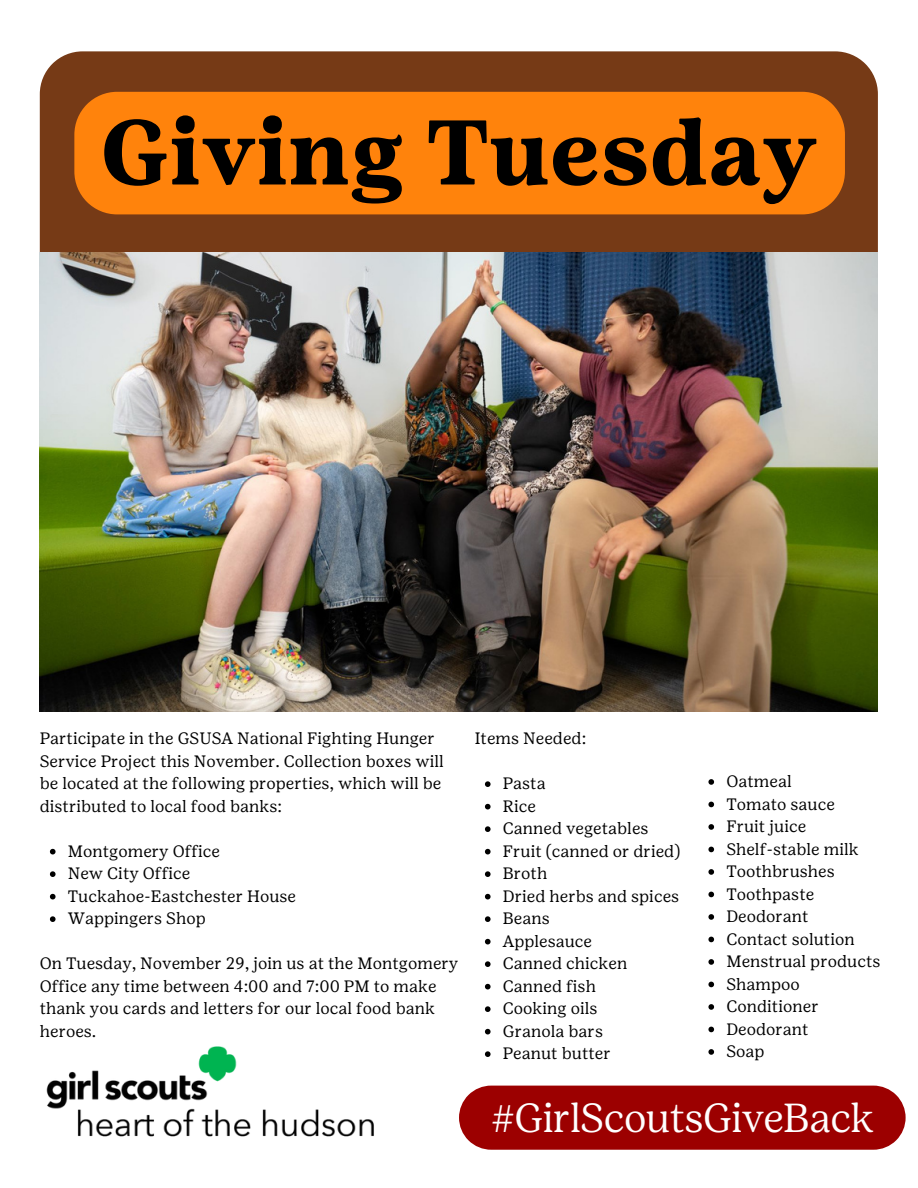
<style>
.page{position:relative;width:918px;height:1188px;background:#fff}
.page>*{position:absolute;margin:0;border:0;box-sizing:border-box;transform-origin:0 0}
.t1{font:700 91.5px "Girl Scout Text";color:#000}
.t2{font:300 40.5px "Girl Scout Display";color:#fff}
.t3{font:16.5px/22.5px "Girl Scout Text";color:#000}
</style>
<div class="page">
<div style="left:40px;top:51px;width:838px;height:201px;background:#763a16"></div>
<div style="left:74px;top:92px;width:771px;height:122px;background:#ff830c"></div>
<img style="left:40px;top:252px;width:838px;height:459px">
<img style="left:46px;top:1046px;width:328px;height:91px">
<svg style="left:50px;top:849px;width:6px;height:5px"></svg>
<svg style="left:50px;top:871px;width:6px;height:6px"></svg>
<svg style="left:50px;top:894px;width:6px;height:5px"></svg>
<svg style="left:50px;top:916px;width:6px;height:6px"></svg>
<div style="left:459px;top:1086px;width:447px;height:64px;background:#9c0000"></div>
<svg style="left:485px;top:781px;width:6px;height:6px"></svg>
<svg style="left:485px;top:804px;width:6px;height:5px"></svg>
<svg style="left:485px;top:826px;width:6px;height:6px"></svg>
<svg style="left:485px;top:849px;width:6px;height:5px"></svg>
<svg style="left:485px;top:871px;width:6px;height:6px"></svg>
<svg style="left:485px;top:894px;width:6px;height:5px"></svg>
<svg style="left:485px;top:916px;width:6px;height:6px"></svg>
<svg style="left:485px;top:939px;width:6px;height:5px"></svg>
<svg style="left:485px;top:961px;width:6px;height:6px"></svg>
<svg style="left:485px;top:984px;width:6px;height:5px"></svg>
<svg style="left:485px;top:1006px;width:6px;height:6px"></svg>
<svg style="left:485px;top:1029px;width:6px;height:5px"></svg>
<svg style="left:485px;top:1051px;width:6px;height:6px"></svg>
<svg style="left:708px;top:779px;width:6px;height:6px"></svg>
<svg style="left:708px;top:802px;width:6px;height:5px"></svg>
<svg style="left:708px;top:824px;width:6px;height:6px"></svg>
<svg style="left:708px;top:847px;width:6px;height:5px"></svg>
<svg style="left:708px;top:869px;width:6px;height:6px"></svg>
<svg style="left:708px;top:892px;width:6px;height:5px"></svg>
<svg style="left:708px;top:914px;width:6px;height:6px"></svg>
<svg style="left:708px;top:937px;width:6px;height:5px"></svg>
<svg style="left:708px;top:959px;width:6px;height:6px"></svg>
<svg style="left:708px;top:982px;width:6px;height:5px"></svg>
<svg style="left:708px;top:1004px;width:6px;height:6px"></svg>
<svg style="left:708px;top:1027px;width:6px;height:5px"></svg>
<svg style="left:708px;top:1049px;width:6px;height:6px"></svg>
<h1 class="t1" style="left:100px;top:98px;width:719px">Giving Tuesday</h1>
<p class="t3" style="left:40px;top:727px;width:406px">Participate in the GSUSA National Fighting Hunger Service Project this November. Collection boxes will be located at the following properties, which will be distributed to local food banks:</p>
<p class="t3" style="left:68px;top:840px;width:230px">Montgomery Office<br>New City Office<br>Tuckahoe-Eastchester House<br>Wappingers Shop</p>
<p class="t3" style="left:40px;top:952px;width:420px">On Tuesday, November 29, join us at the Montgomery Office any time between 4:00 and 7:00 PM to make thank you cards and letters for our local food bank heroes.</p>
<p class="t3" style="left:475px;top:727px;width:113px">Items Needed:</p>
<p class="t3" style="left:503px;top:772px;width:179px">Pasta<br>Rice<br>Canned vegetables<br>Fruit (canned or dried)<br>Broth<br>Dried herbs and spices<br>Beans<br>Applesauce<br>Canned chicken<br>Canned fish<br>Cooking oils<br>Granola bars<br>Peanut butter</p>
<p class="t3" style="left:726px;top:770px;width:156px">Oatmeal<br>Tomato sauce<br>Fruit juice<br>Shelf-stable milk<br>Toothbrushes<br>Toothpaste<br>Deodorant<br>Contact solution<br>Menstrual products<br>Shampoo<br>Conditioner<br>Deodorant<br>Soap</p>
<h2 class="t2" style="left:491px;top:1094px;width:385px">#GirlScoutsGiveBack</h2>
</div>
